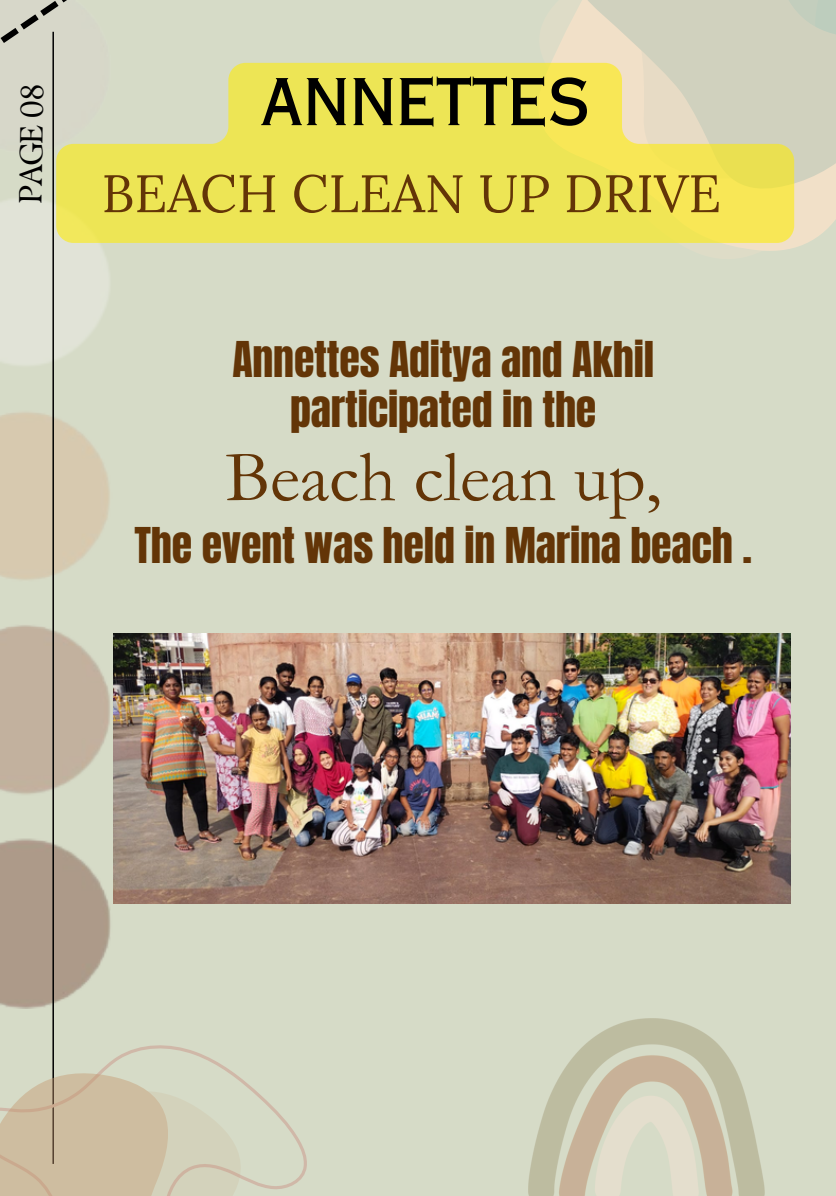
<style>
.page{position:relative;width:836px;height:1196px;background:#fff}
.page>*{position:absolute;margin:0;border:0;box-sizing:border-box;transform-origin:0 0}
.t1{font:72.8px "Garamond";letter-spacing:-.005em;color:#633507}
.t2{font:64.6px "Copperplate Gothic LT Pro 30 AB";color:#000}
.t3{font:52.6px "Lora";color:#633507}
.t4{font:42px/49.6px "Anton";letter-spacing:-.005em;color:#633507;text-align:center}
.t5{font:32px "TY Serif D";color:#000}
</style>
<div class="page">
<div style="left:0;top:0;width:836px;height:1195px;background:#d6dbc7"></div>
<img style="left:0;top:199px;width:111px;height:810px">
<hr style="left:52px;top:32px;width:2px;height:1131px;background:#000">
<svg style="left:0;top:0;width:67px;height:84px"></svg>
<svg style="left:52px;top:1042px;width:255px;height:147px"></svg>
<svg style="left:0;top:1065px;width:253px;height:130px"></svg>
<svg style="left:531px;top:42px;width:305px;height:209px"></svg>
<svg style="left:561px;top:0;width:275px;height:192px;fill:#f1e0c8"></svg>
<svg style="left:590px;top:0;width:246px;height:181px;fill:#d0d1be"></svg>
<img style="left:528px;top:1019px;width:236px;height:176px">
<img style="left:113px;top:633px;width:677px;height:270px">
<svg style="left:56px;top:63px;width:738px;height:180px;fill:#ede555"></svg>
<p class="t5" style="left:11px;top:203px;width:121px;rotate:-89deg">PAGE 08</p>
<p class="t2" style="left:260px;top:78px;width:332px">ANNETTES</p>
<p class="t3" style="left:102px;top:159px;width:621px">BEACH CLEAN UP DRIVE</p>
<p class="t4" style="left:232px;top:335px;width:423px">Annettes Aditya and Akhil participated in the</p>
<p class="t1" style="left:225px;top:437px;width:437px">Beach clean up,</p>
<p class="t4" style="left:134px;top:521px;width:619px">The event was held in Marina beach .</p>
</div>
